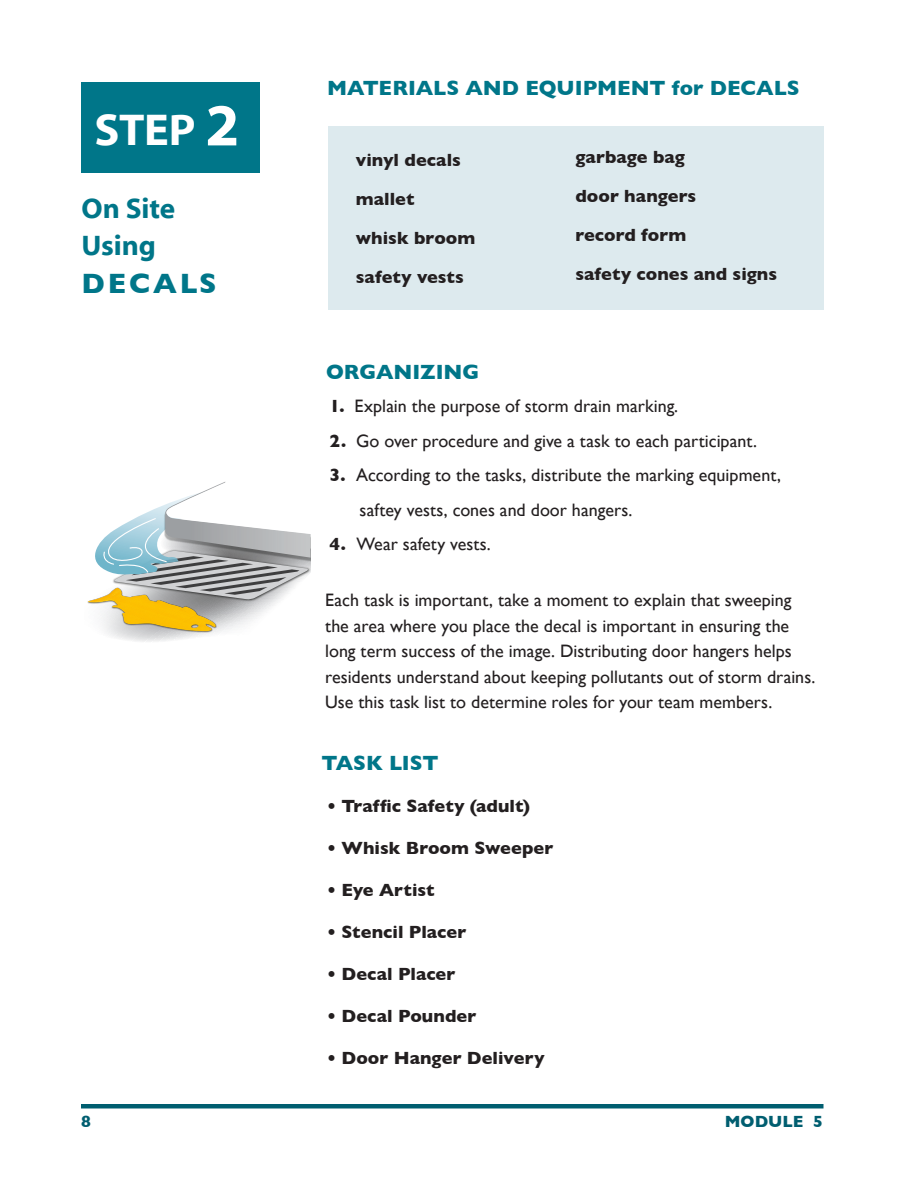
<style>
.page{position:relative;width:918px;height:1188px;background:#fff}
.page>*{position:absolute;margin:0;border:0;box-sizing:border-box;transform-origin:0 0}
.t1{font:700 45px "Myriad Web Pro";color:#fff}
.t2{font:700 28.5px "Myriad Web Pro";letter-spacing:-.005em;color:#007689}
.t3{font:700 28.5px "Gill Sans";letter-spacing:.1em;color:#007689}
.t4{font:700 21px "Gill Sans";letter-spacing:-.005em;color:#007689}
.t5{font:18px/25.5px "Gill Sans";color:#231f20}
.t6{font:700 18px "Gill Sans";letter-spacing:.005em;color:#231f20}
.t7{font:700 16.5px "Gill Sans";letter-spacing:.005em;color:#005e70}
.s1{font-size:60px}
.s2{font-weight:700}
</style>
<div class="page">
<hr style="left:81px;top:1104px;width:743px;height:4px;background:#005e70">
<div style="left:328px;top:126px;width:496px;height:184px;background:#ddeaee"></div>
<div style="left:81px;top:82px;width:178px;height:91px;background:#007689"></div>
<svg style="left:95px;top:482px;width:216px;height:138px"></svg>
<img style="left:87px;top:585px;width:164px;height:57px">
<p class="t1" style="left:95px;top:106px;width:146px">STEP <span class="s1">2</span></p>
<p class="t2" style="left:82px;top:193px;width:95px">On Site</p>
<p class="t2" style="left:82px;top:230px;width:76px">Using</p>
<p class="t3" style="left:82px;top:261px;width:136px">DECALS</p>
<p class="t4" style="left:327px;top:71px;width:474px">MATERIALS AND EQUIPMENT for DECALS</p>
<p class="t6" style="left:356px;top:145px;width:107px">vinyl decals</p>
<p class="t6" style="left:356px;top:184px;width:60px">mallet</p>
<p class="t6" style="left:356px;top:223px;width:121px">whisk broom</p>
<p class="t6" style="left:356px;top:262px;width:110px">safety vests</p>
<p class="t4" style="left:326px;top:355px;width:155px">ORGANIZING</p>
<p class="t6" style="left:575px;top:142px;width:111px">garbage bag</p>
<p class="t6" style="left:575px;top:181px;width:123px">door hangers</p>
<p class="t6" style="left:575px;top:220px;width:113px">record form</p>
<p class="t6" style="left:575px;top:259px;width:203px">safety cones and signs</p>
<p class="t5" style="left:330px;top:393px;width:350px"><span class="s2">1.</span> Explain the purpose of storm drain marking.</p>
<p class="t5" style="left:330px;top:428px;width:429px"><span class="s2">2.</span> Go over procedure and give a task to each participant.</p>
<p class="t5" style="left:330px;top:462px;width:453px"><span class="s2">3.</span> According to the tasks, distribute the marking equipment,</p>
<p class="t5" style="left:360px;top:497px;width:274px">saftey vests, cones and door hangers.</p>
<p class="t5" style="left:330px;top:531px;width:163px"><span class="s2">4.</span> Wear safety vests.</p>
<p class="t5" style="left:325px;top:587px;width:492px">Each task is important, take a moment to explain that sweeping the area where you place the decal is important in ensuring the long term success of the image. Distributing door hangers helps residents understand about keeping pollutants out of storm drains.</p>
<p class="t5" style="left:325px;top:689px;width:449px">Use this task list to determine roles for your team members.</p>
<p class="t4" style="left:321px;top:746px;width:119px">TASK LIST</p>
<p class="t6" style="left:327px;top:791px;width:204px">• Traffic Safety (adult)</p>
<p class="t6" style="left:327px;top:833px;width:228px">• Whisk Broom Sweeper</p>
<p class="t6" style="left:327px;top:875px;width:109px">• Eye Artist</p>
<p class="t6" style="left:327px;top:917px;width:141px">• Stencil Placer</p>
<p class="t6" style="left:327px;top:959px;width:130px">• Decal Placer</p>
<p class="t6" style="left:327px;top:1001px;width:151px">• Decal Pounder</p>
<p class="t6" style="left:327px;top:1043px;width:219px">• Door Hanger Delivery</p>
<p class="t7" style="left:81px;top:1108px;width:11px">8</p>
<p class="t7" style="left:725px;top:1108px;width:100px">MODULE 5</p>
</div>
